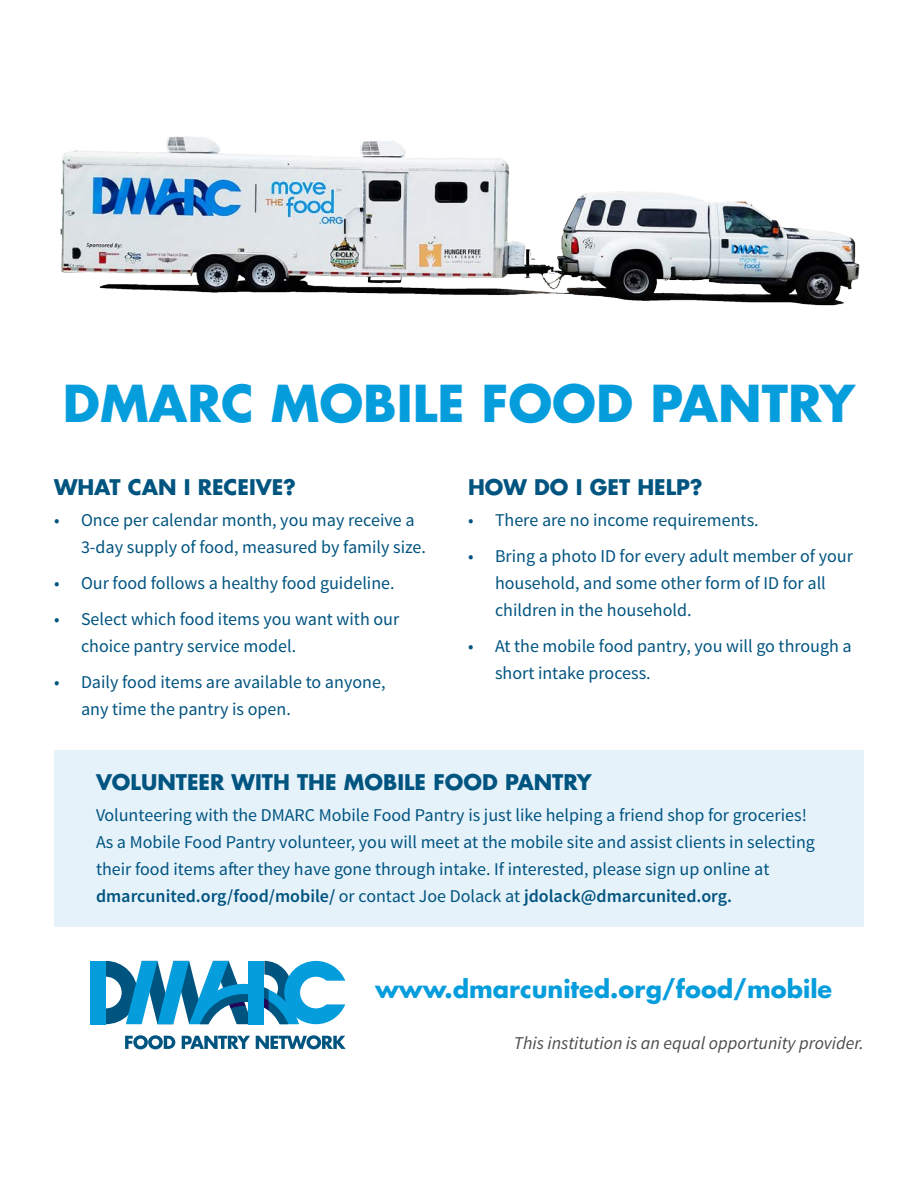
<style>
.page{position:relative;width:918px;height:1188px;background:#fff}
.page>*{position:absolute;margin:0;border:0;box-sizing:border-box;transform-origin:0 0}
.t1{font:700 49.5px "Futura Std";color:#069ddc}
.t2{font:700 24px "Futura Std";color:#069ddc}
.t3{font:700 21px "Futura Std";color:#005480}
.t4{font:18px/27px "Source Sans Pro";color:#005480}
.t5{font:italic 18px "Source Sans Pro";color:#4b4c4d}
.s1{font-weight:600}
</style>
<div class="page">
<div style="left:54px;top:750px;width:810px;height:177px;background:#e6f2fa"></div>
<div style="left:90px;top:961px;width:16px;height:63px;background:#069ddc"></div>
<svg style="left:106px;top:961px;width:239px;height:63px"></svg>
<svg style="left:125px;top:1035px;width:50px;height:14px"></svg>
<svg style="left:182px;top:1036px;width:68px;height:13px"></svg>
<svg style="left:256px;top:1035px;width:90px;height:14px"></svg>
<img style="left:60px;top:136px;width:800px;height:170px">
<p class="t1" style="left:63px;top:371px;width:794px">DMARC MOBILE FOOD PANTRY</p>
<p class="t3" style="left:54px;top:473px;width:243px">WHAT CAN I RECEIVE?</p>
<p class="t4" style="left:81px;top:507px;width:347px;text-indent:-27px">• Once per calendar month, you may receive a<br>3-day supply of food, measured by family size.</p>
<p class="t4" style="left:54px;top:570px;width:342px">• Our food follows a healthy food guideline.</p>
<p class="t4" style="left:81px;top:606px;width:320px;text-indent:-27px">• Select which food items you want with our choice pantry service model.</p>
<p class="t4" style="left:81px;top:669px;width:306px;text-indent:-27px">• Daily food items are available to anyone, any time the pantry is open.</p>
<p class="t3" style="left:468px;top:473px;width:236px">HOW DO I GET HELP?</p>
<p class="t4" style="left:468px;top:507px;width:292px">• There are no income requirements.</p>
<p class="t4" style="left:495px;top:543px;width:360px;text-indent:-27px">• Bring a photo ID for every adult member of your household, and some other form of ID for all children in the household.</p>
<p class="t4" style="left:495px;top:633px;width:358px;text-indent:-27px">• At the mobile food pantry, you will go through a short intake process.</p>
<p class="t3" style="left:96px;top:768px;width:497px">VOLUNTEER WITH THE MOBILE FOOD PANTRY</p>
<p class="t4" style="left:96px;top:802px;width:720px">Volunteering with the DMARC Mobile Food Pantry is just like helping a friend shop for groceries!<br>As a Mobile Food Pantry volunteer, you will meet at the mobile site and assist clients in selecting their food items after they have gone through intake. If interested, please sign up online at <span class="s1">dmarcunited.org/food/mobile/</span> or contact Joe Dolack at <span class="s1">jdolack@dmarcunited.org.</span></p>
<p class="t2" style="left:375px;top:974px;width:459px">www.dmarcunited.org/food/mobile</p>
<p class="t5" style="left:514px;top:1032px;width:352px">This institution is an equal opportunity provider.</p>
</div>
